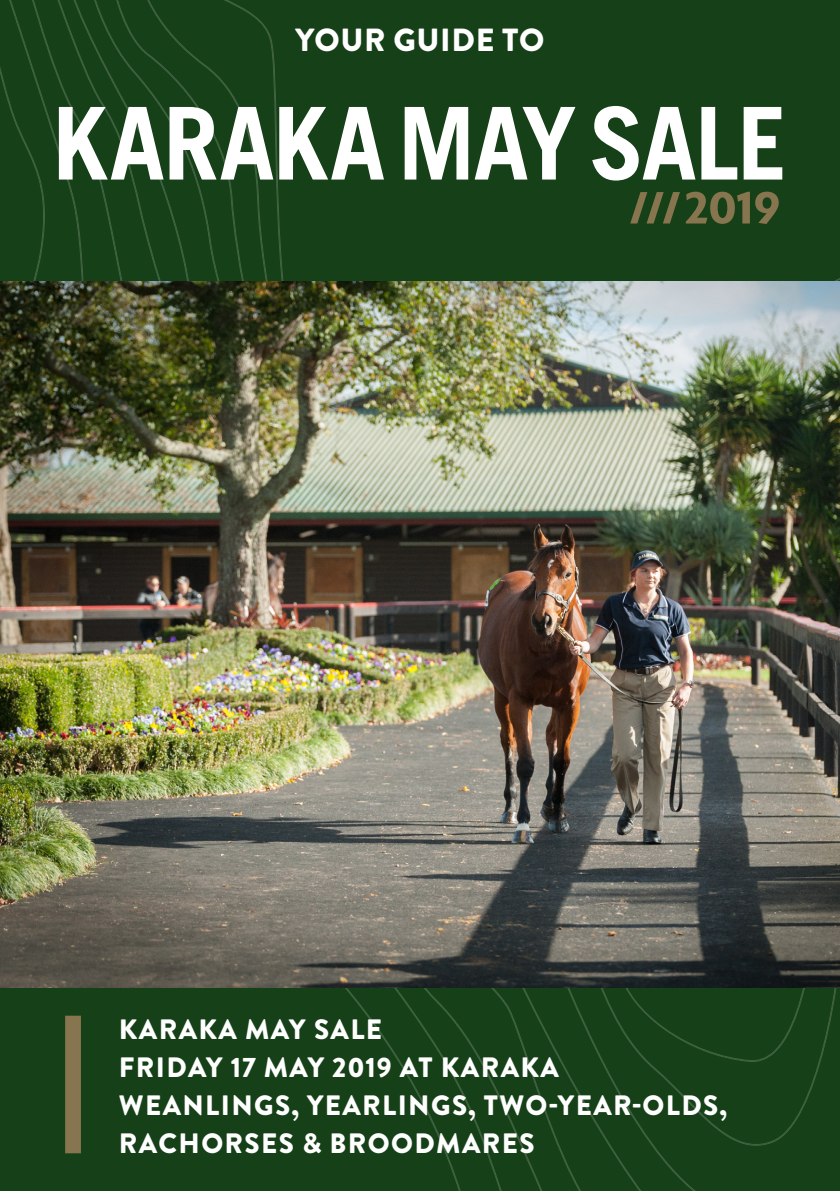
<style>
.page{position:relative;width:840px;height:1191px;background:#fff}
.page>*{position:absolute;margin:0;border:0;box-sizing:border-box;transform-origin:0 0}
.t1{font:700 100.6px "Trade Gothic";letter-spacing:-.015em;color:#fff}
.t2{font:700 50.6px "Serenity";color:#87754f}
.t3{font:900 32px "Brandon Grotesque";letter-spacing:.02em;color:#fff}
.t4{font:900 28px/38px "Brandon Grotesque";letter-spacing:.05em;color:#fff}
</style>
<div class="page">
<div style="left:0;top:1155px;width:735px;height:36px;background:#164017"></div>
<div style="left:0;top:0;width:839px;height:1155px;background:#164017"></div>
<div style="left:21px;top:0;width:796px;height:1061px;background:#164017"></div>
<div style="left:166px;top:0;width:673px;height:281px;background:#164017"></div>
<img style="left:0;top:281px;width:839px;height:706px">
<div style="left:65px;top:1015px;width:16px;height:138px;background:#87754f"></div>
<p class="t3" style="left:295px;top:17px;width:250px">YOUR GUIDE TO</p>
<p class="t1" style="left:53px;top:82px;width:735px">KARAKA MAY SALE</p>
<p class="t2" style="left:629px;top:179px;width:152px">/// 2019</p>
<p class="t4" style="left:119px;top:1011px;width:265px">KARAKA MAY SALE</p>
<p class="t4" style="left:119px;top:1049px;width:441px">FRIDAY 17 MAY 2019 AT KARAKA</p>
<p class="t4" style="left:119px;top:1087px;width:609px">WEANLINGS, YEARLINGS, TWO-YEAR-OLDS,<br>RACHORSES &amp; BROODMARES</p>
</div>
